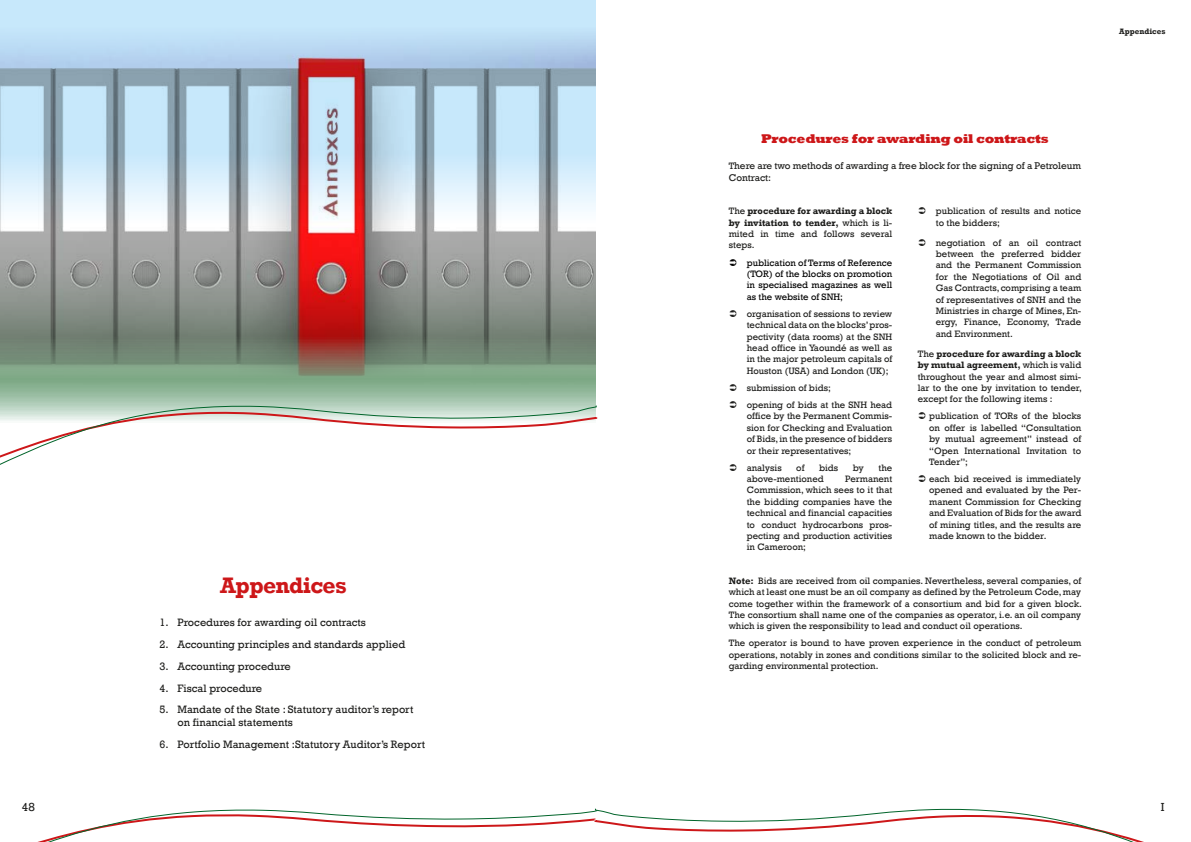
<style>
.page{position:relative;width:1191px;height:842px;background:#fff}
.page>*{position:absolute;margin:0;border:0;box-sizing:border-box;transform-origin:0 0}
.t1{font:700 23px "Rockwell";letter-spacing:-.03em;color:#cd1719}
.t2{font:800 13px "Rockwell";letter-spacing:-.02em;color:#cd1719}
.t3{font:12px "Rockwell";color:#1d1d1b}
.t4{font:11px/13.2px "Rockwell";color:#1d1d1b}
.t5{font:10px/12px "Rockwell";color:#1d1d1b}
.t6{font:9.5px/11.4px "Rockwell";color:#1d1d1b;text-align:justify}
.t7{font:9.5px/11.4px "Rockwell";color:#000;text-align:justify}
.t8{font:700 8px "Rockwell";color:#1d1d1b}
.s1{font-size:9.5px}
.s2{font-weight:700}
</style>
<div class="page">
<svg style="left:0;top:0;width:595px;height:404px;background:#b7d8db"></svg>
<img style="left:0;top:27px;width:595px;height:361px">
<svg style="left:38px;top:808px;width:1106px;height:34px"></svg>
<svg style="left:0;top:404px;width:598px;height:61px"></svg>
<p class="t3" style="left:22px;top:800px;width:15px">48</p>
<h1 class="t1" style="left:220px;top:571px;width:128px">Appendices</h1>
<p class="t4" style="left:159px;top:616px;width:208px">1. Procedures for awarding oil contracts</p>
<p class="t4" style="left:159px;top:638px;width:247px">2. Accounting principles and standards applied</p>
<p class="t4" style="left:159px;top:660px;width:133px">3. Accounting procedure</p>
<p class="t4" style="left:159px;top:681px;width:104px">4. Fiscal procedure</p>
<p class="t4" style="left:177px;top:703px;width:237px;text-indent:-18px">5. Mandate of the State : Statutory auditor’s report on financial statements</p>
<p class="t4" style="left:159px;top:738px;width:267px">6. Portfolio Management :Statutory Auditor’s Report</p>
<p class="t8" style="left:1119px;top:26px;width:48px">Appendices</p>
<h2 class="t2" style="left:761px;top:131px;width:289px">Procedures for awarding oil contracts</h2>
<p class="t5" style="left:728px;top:160px;width:354px"><span class="s1">T</span>here are two methods of awarding a free block for the signing of a Petroleum<br>Contract:</p>
<p class="t6" style="left:729px;top:205px;width:165px">The <span class="s2">procedure for awarding a block by invitation to tender,</span> which is li&shy;mited in time and follows several steps.</p>
<p class="t7" style="left:747px;top:257px;width:147px">publication of Terms of Reference (TOR) of the blocks on promotion in specialised magazines as well as the website of SNH;</p>
<p class="t6" style="left:747px;top:308px;width:147px">organisation of sessions to review technical data on the blocks’ pros&shy;pectivity (data rooms) at the SNH head office in Yaoundé as well as in the major petroleum capitals of Houston (USA) and London (UK);</p>
<p class="t6" style="left:747px;top:379px;width:147px;line-height:17.1px">submission of bids;<br>opening of bids at the SNH head</p>
<p class="t6" style="left:747px;top:411px;width:147px">office by the Permanent Commis&shy;sion for Checking and Evaluation of Bids, in the presence of bidders or their representatives;</p>
<p class="t6" style="left:747px;top:462px;width:36px">analysis</p>
<p class="t6" style="left:796px;top:462px;width:10px">of</p>
<p class="t6" style="left:819px;top:462px;width:21px">bids</p>
<p class="t6" style="left:853px;top:462px;width:13px">by</p>
<p class="t6" style="left:878px;top:462px;width:15px">the</p>
<p class="t6" style="left:747px;top:473px;width:78px">above-mentioned</p>
<p class="t6" style="left:747px;top:473px;width:147px;text-indent:98px">Permanent Commission, which sees to it that the bidding companies have the technical and financial capacities to conduct hydrocarbons pros&shy;pecting and production activities in Cameroon;</p>
<p class="t6" style="left:935px;top:205px;width:147px">publication of results and notice to the bidders;</p>
<p class="t6" style="left:935px;top:237px;width:147px">negotiation of an oil contract between the preferred bidder and the Permanent Commission for the Negotiations of Oil and Gas Contracts, comprising a team of representatives of SNH and the Ministries in charge of Mines, En&shy;ergy, Finance, Economy, Trade and Environment.</p>
<p class="t6" style="left:917px;top:348px;width:166px">The <span class="s2">procedure for awarding a block by mutual agreement,</span> which is valid throughout the year and almost simi&shy;lar to the one by invitation to tender, except for the following items :</p>
<p class="t6" style="left:929px;top:411px;width:154px">publication of TORs of the blocks on offer is labelled “Consultation by mutual agreement” instead of “Open International Invitation to Tender”;</p>
<p class="t6" style="left:929px;top:473px;width:154px">each bid received is immediately opened and evaluated by the Per&shy;manent Commission for Checking and Evaluation of Bids for the award of mining titles, and the results are made known to the bidder.</p>
<p class="t6" style="left:729px;top:575px;width:355px"><span class="s2">Note:</span> Bids are received from oil companies. Nevertheless, several companies, of which at least one must be an oil company as defined by the Petroleum Code, may come together within the framework of a consortium and bid for a given block.<br>The consortium shall name one of the companies as operator, i.e. an oil company which is given the responsibility to lead and conduct oil operations.</p>
<p class="t6" style="left:729px;top:638px;width:354px">The operator is bound to have proven experience in the conduct of petroleum operations, notably in zones and conditions similar to the solicited block and re&shy;garding environmental protection.</p>
<p class="t3" style="left:1160px;top:800px;width:5px">I</p>
</div>
